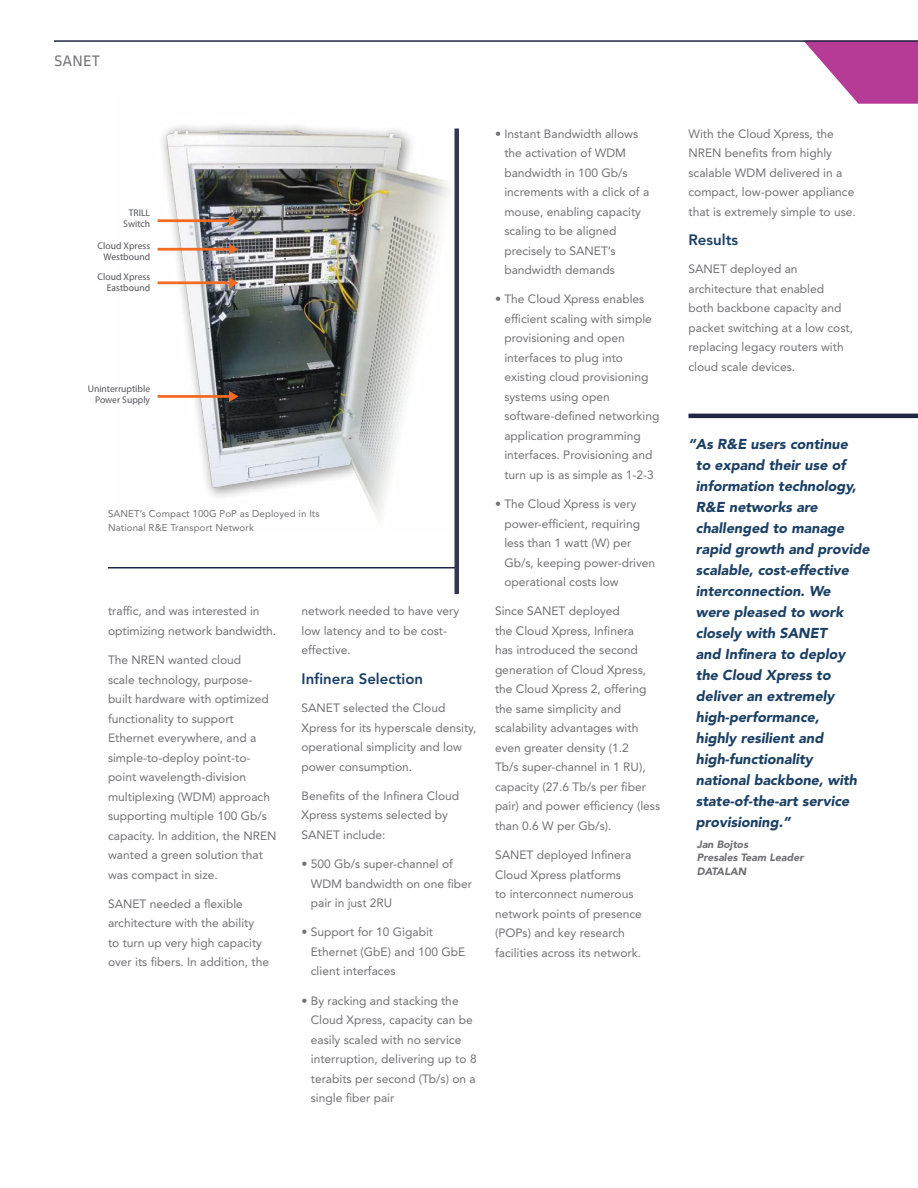
<style>
.page{position:relative;width:918px;height:1188px;background:#fff}
.page>*{position:absolute;margin:0;border:0;box-sizing:border-box;transform-origin:0 0}
.t1{font:15.75px "Klavika";letter-spacing:.01em;color:#717074}
.t2{font:800 15px "Avenir LT Std";color:#1b4064}
.t3{font:italic 900 14.25px/21px "Avenir LT Std";color:#1b4064}
.t4{font:12px/19.5px "Avenir LT Std";color:#717074}
.t5{font:italic 900 10.5px/13.5px "Avenir LT Std";color:#717074}
.t6{font:9.75px/14.2px "Avenir LT Std";letter-spacing:.01em;color:#717074}
.t7{font:9.6px/11.1px "Myriad Pro";color:#55565a;text-align:right}
</style>
<div class="page">
<svg style="left:804px;top:42px;width:114px;height:62px"></svg>
<hr style="left:54px;top:40px;width:864px;height:2px;background:#1f2743">
<hr style="left:688px;top:414px;width:230px;height:4px;background:#1f2743">
<img style="left:157px;top:125px;width:301px;height:394px">
<hr style="left:158px;top:219px;width:73px;height:3px;background:#f36b23">
<svg style="left:229px;top:215px;width:10px;height:11px"></svg>
<hr style="left:158px;top:248px;width:73px;height:3px;background:#f36b23">
<svg style="left:229px;top:244px;width:10px;height:11px"></svg>
<hr style="left:158px;top:281px;width:73px;height:3px;background:#f36b23">
<svg style="left:229px;top:277px;width:10px;height:11px"></svg>
<hr style="left:158px;top:395px;width:73px;height:3px;background:#f36b23">
<svg style="left:229px;top:391px;width:10px;height:11px"></svg>
<hr style="left:108px;top:567px;width:349px;height:1px;background:#1f2743">
<div style="left:454px;top:129px;width:5px;height:465px;background:#333751"></div>
<h1 class="t1" style="left:54px;top:50px;width:48px">SANET</h1>
<p class="t7" style="left:123px;top:207px;width:28px;text-align:center">TRILL<br>Switch</p>
<p class="t7" style="left:98px;top:240px;width:54px">Cloud Xpress<br>Westbound</p>
<p class="t7" style="left:98px;top:271px;width:54px">Cloud Xpress<br>Eastbound</p>
<p class="t7" style="left:88px;top:383px;width:64px">Uninterruptible<br>Power Supply</p>
<p class="t6" style="left:108px;top:507px;width:213px">SANET’s Compact 100G PoP as Deployed in Its<br>National R&amp;E Transport Network</p>
<p class="t4" style="left:108px;top:602px;width:170px">traffic, and was interested in optimizing network bandwidth.</p>
<p class="t4" style="left:108px;top:650px;width:170px">The NREN wanted cloud<br>scale technology, purpose&shy;built hardware with optimized functionality to support<br>Ethernet everywhere, and a simple-to-deploy point-to&shy;point wavelength-division multiplexing (WDM) approach supporting multiple 100 Gb/s capacity. In addition, the NREN wanted a green solution that was compact in size.</p>
<p class="t4" style="left:108px;top:894px;width:163px">SANET needed a flexible architecture with the ability<br>to turn up very high capacity over its fibers. In addition, the</p>
<p class="t4" style="left:302px;top:602px;width:159px">network needed to have very low latency and to be cost&shy;effective.</p>
<p class="t2" style="left:302px;top:670px;width:123px">Infinera Selection</p>
<p class="t4" style="left:302px;top:698px;width:176px">SANET selected the Cloud<br>Xpress for its hyperscale density, operational simplicity and low power consumption.</p>
<p class="t4" style="left:302px;top:786px;width:159px">Benefits of the Infinera Cloud<br>Xpress systems selected by<br>SANET include:</p>
<p class="t4" style="left:311px;top:854px;width:163px;text-indent:-9px">• 500 Gb/s super-channel of<br>WDM bandwidth on one fiber pair in just 2RU</p>
<p class="t4" style="left:311px;top:923px;width:156px;text-indent:-9px">• Support for 10 Gigabit<br>Ethernet (GbE) and 100 GbE client interfaces</p>
<p class="t4" style="left:311px;top:991px;width:167px;text-indent:-9px">• By racking and stacking the<br>Cloud Xpress, capacity can be easily scaled with no service interruption, delivering up to 8 terabits per second (Tb/s) on a single fiber pair</p>
<p class="t4" style="left:504px;top:124px;width:146px;text-indent:-9px">• Instant Bandwidth allows the activation of WDM bandwidth in 100 Gb/s increments with a click of a mouse, enabling capacity scaling to be aligned precisely to SANET’s bandwidth demands</p>
<p class="t4" style="left:504px;top:290px;width:157px;text-indent:-9px">• The Cloud Xpress enables efficient scaling with simple provisioning and open interfaces to plug into existing cloud provisioning systems using open software-defined networking application programming interfaces. Provisioning and turn up is as simple as 1-2-3</p>
<p class="t4" style="left:504px;top:494px;width:152px;text-indent:-9px">• The Cloud Xpress is very power-efficient, requiring less than 1 watt (W) per<br>Gb/s, keeping power-driven operational costs low</p>
<p class="t4" style="left:495px;top:602px;width:167px">Since SANET deployed<br>the Cloud Xpress, Infinera<br>has introduced the second generation of Cloud Xpress, the Cloud Xpress 2, offering the same simplicity and scalability advantages with even greater density (1.2<br>Tb/s super-channel in 1 RU), capacity (27.6 Tb/s per fiber pair) and power efficiency (less than 0.6 W per Gb/s).</p>
<p class="t4" style="left:495px;top:845px;width:148px">SANET deployed Infinera<br>Cloud Xpress platforms<br>to interconnect numerous network points of presence (POPs) and key research facilities across its network.</p>
<p class="t4" style="left:688px;top:124px;width:169px">With the Cloud Xpress, the<br>NREN benefits from highly scalable WDM delivered in a compact, low-power appliance that is extremely simple to use.</p>
<p class="t2" style="left:688px;top:231px;width:51px">Results</p>
<p class="t4" style="left:688px;top:260px;width:166px">SANET deployed an architecture that enabled<br>both backbone capacity and packet switching at a low cost, replacing legacy routers with cloud scale devices.</p>
<p class="t3" style="left:696px;top:433px;width:175px;text-indent:-7px">“As R&amp;E users continue<br>to expand their use of information technology,<br>R&amp;E networks are challenged to manage rapid growth and provide scalable, cost-effective interconnection. We<br>were pleased to work closely with SANET<br>and Infinera to deploy the Cloud Xpress to deliver an extremely high-performance,<br>highly resilient and high-functionality national backbone, with state-of-the-art service provisioning.”</p>
<p class="t5" style="left:697px;top:837px;width:108px">Jan Bojtos<br>Presales Team Leader<br>DATALAN</p>
</div>
